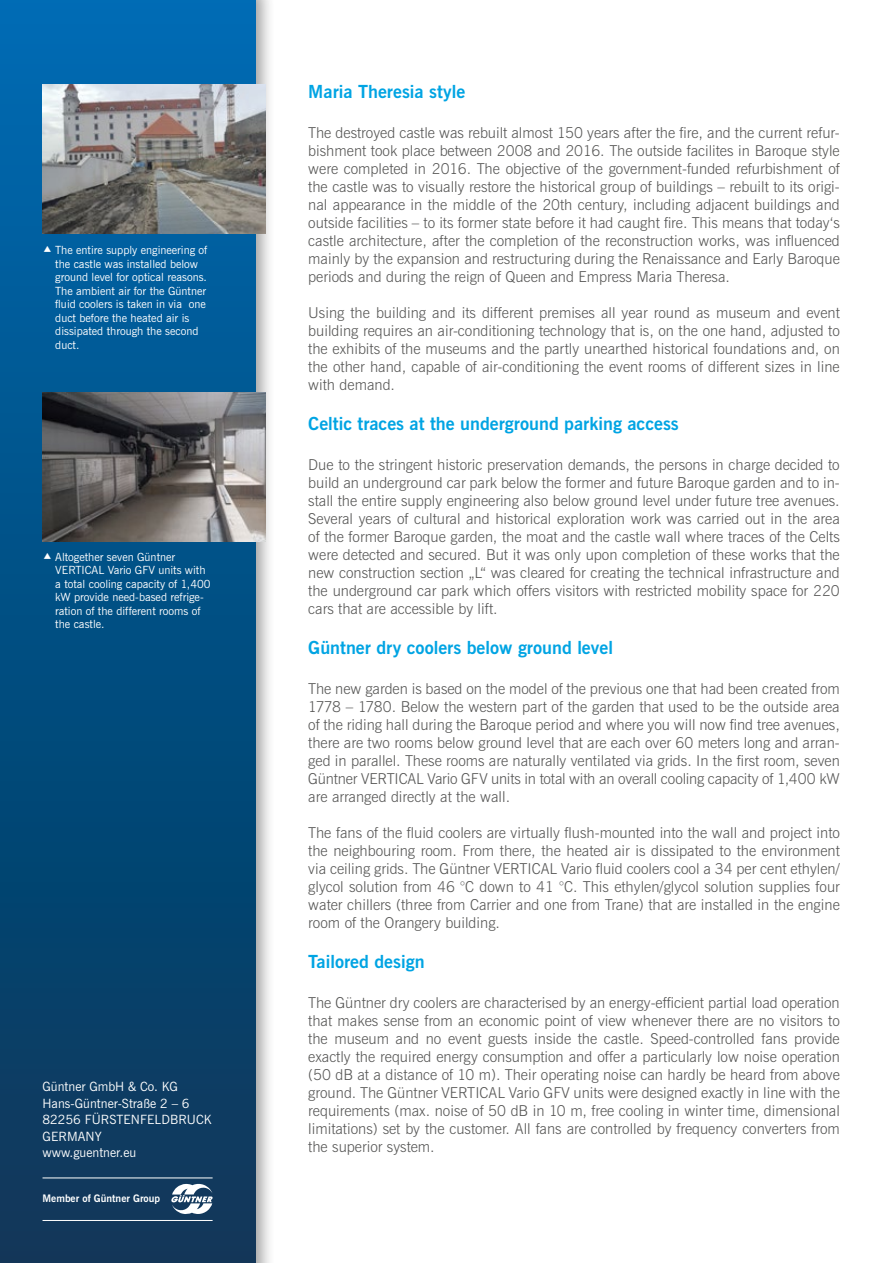
<style>
.page{position:relative;width:893px;height:1263px;background:#fff}
.page>*{position:absolute;margin:0;border:0;box-sizing:border-box;transform-origin:0 0}
.t1{font:700 18px "News Gothic";color:#00a4e3}
.t2{font:300 15px/18px "News Gothic L";color:#575756;text-align:justify}
.t3{font:12.75px/16.5px "News Gothic";color:#fff}
.t4{font:11.25px/13.5px "News Gothic";color:#fff}
.t5{font:700 10.35px "News Gothic";color:#fff}
</style>
<div class="page">
<div style="left:0;top:0;width:276px;height:1263px;background:#000;opacity:.38"></div>
<div style="left:0;top:0;width:255px;height:1263px;background:linear-gradient(to bottom,#006bb1,#0a3556)"></div>
<svg style="left:171px;top:1184px;width:42px;height:30px"></svg>
<hr style="left:43px;top:1220px;width:170px;height:1px;background:#fff">
<hr style="left:43px;top:1177px;width:170px;height:1px;background:#fff">
<img style="left:43px;top:84px;width:223px;height:149px">
<img style="left:43px;top:392px;width:223px;height:149px">
<svg style="left:44px;top:246px;width:7px;height:6px"></svg>
<svg style="left:44px;top:552px;width:7px;height:6px"></svg>
<p class="t4" style="left:55px;top:244px;width:154px">The entire supply engineering of the castle was installed below ground level for optical reasons.<br>The ambient air for the Güntner fluid coolers is taken in via one duct before the heated air is dissipated through the second duct.</p>
<p class="t4" style="left:55px;top:550px;width:157px">Altogether seven Güntner<br>VERTICAL Vario GFV units with a total cooling capacity of 1,400 kW provide need-based refrige&shy;ration of the different rooms of the castle.</p>
<p class="t3" style="left:43px;top:1079px;width:171px">Güntner GmbH &amp; Co. KG<br>Hans-Güntner-Straße 2 – 6<br>82256 FÜRSTENFELDBRUCK<br>GERMANY<br>www.guentner.eu</p>
<p class="t5" style="left:43px;top:1192px;width:119px">Member of Güntner Group</p>
<p class="t1" style="left:308px;top:80px;width:159px">Maria Theresia style</p>
<p class="t2" style="left:308px;top:124px;width:533px">The destroyed castle was rebuilt almost 150 years after the fire, and the current refur&shy;bishment took place between 2008 and 2016. The outside facilites in Baroque style were completed in 2016. The objective of the government-funded refurbishment of the castle was to visually restore the historical group of buildings – rebuilt to its origi&shy;nal appearance in the middle of the 20th century, including adjacent buildings and outside facilities – to its former state before it had caught fire. This means that today‘s castle architecture, after the completion of the reconstruction works, was influenced mainly by the expansion and restructuring during the Renaissance and Early Baroque periods and during the reign of Queen and Empress Maria Theresa.</p>
<p class="t2" style="left:308px;top:304px;width:533px">Using the building and its different premises all year round as museum and event building requires an air-conditioning technology that is, on the one hand, adjusted to the exhibits of the museums and the partly unearthed historical foundations and, on the other hand, capable of air-conditioning the event rooms of different sizes in line with demand.</p>
<p class="t1" style="left:308px;top:412px;width:372px">Celtic traces at the underground parking access</p>
<p class="t2" style="left:308px;top:456px;width:533px">Due to the stringent historic preservation demands, the persons in charge decided to build an underground car park below the former and future Baroque garden and to in&shy;stall the entire supply engineering also below ground level under future tree avenues.<br>Several years of cultural and historical exploration work was carried out in the area of the former Baroque garden, the moat and the castle wall where traces of the Celts were detected and secured. But it was only upon completion of these works that the new construction section „L“ was cleared for creating the technical infrastructure and the underground car park which offers visitors with restricted mobility space for 220 cars that are accessible by lift.</p>
<p class="t1" style="left:308px;top:635px;width:306px">Güntner dry coolers below ground level</p>
<p class="t2" style="left:308px;top:680px;width:533px">The new garden is based on the model of the previous one that had been created from 1778 – 1780. Below the western part of the garden that used to be the outside area of the riding hall during the Baroque period and where you will now find tree avenues, there are two rooms below ground level that are each over 60 meters long and arran&shy;ged in parallel. These rooms are naturally ventilated via grids. In the first room, seven Güntner VERTICAL Vario GFV units in total with an overall cooling capacity of 1,400 kW are arranged directly at the wall.</p>
<p class="t2" style="left:308px;top:824px;width:533px">The fans of the fluid coolers are virtually flush-mounted into the wall and project into the neighbouring room. From there, the heated air is dissipated to the environment via ceiling grids. The Güntner VERTICAL Vario fluid coolers cool a 34 per cent ethylen/ glycol solution from 46 °C down to 41 °C. This ethylen/glycol solution supplies four water chillers (three from Carrier and one from Trane) that are installed in the engine room of the Orangery building.</p>
<p class="t1" style="left:308px;top:949px;width:118px">Tailored design</p>
<p class="t2" style="left:308px;top:994px;width:533px">The Güntner dry coolers are characterised by an energy-efficient partial load operation that makes sense from an economic point of view whenever there are no visitors to the museum and no event guests inside the castle. Speed-controlled fans provide exactly the required energy consumption and offer a particularly low noise operation (50 dB at a distance of 10 m). Their operating noise can hardly be heard from above ground. The Güntner VERTICAL Vario GFV units were designed exactly in line with the requirements (max. noise of 50 dB in 10 m, free cooling in winter time, dimensional limitations) set by the customer. All fans are controlled by frequency converters from the superior system.</p>
</div>
